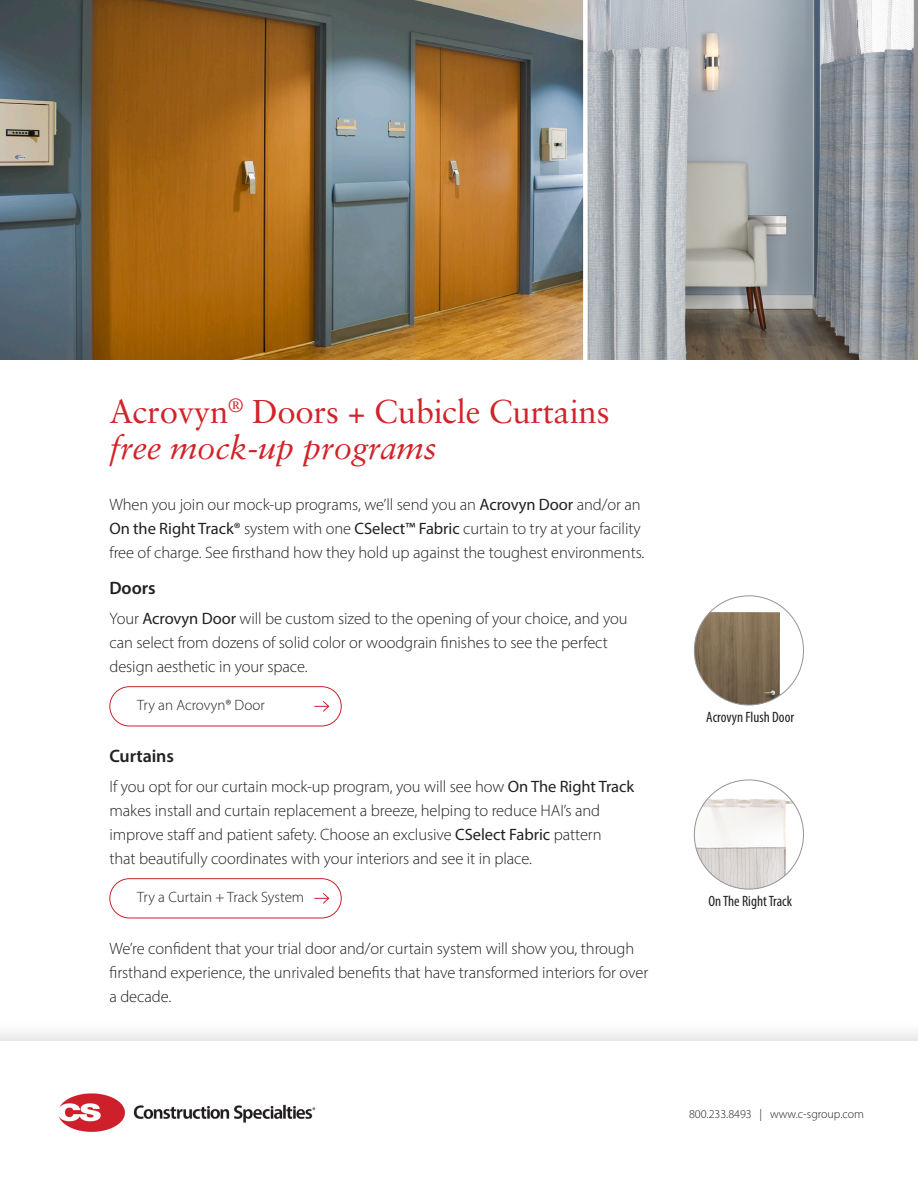
<style>
.page{position:relative;width:918px;height:1188px;background:#fff}
.page>*{position:absolute;margin:0;border:0;box-sizing:border-box;transform-origin:0 0}
.t1{font:33px "Sabon LT Pro";letter-spacing:-.01em;color:#d1232a}
.t2{font:italic 33px "Sabon LT Pro";letter-spacing:-.01em;color:#d1232a}
.t3{font:600 18px "Myriad Pro";letter-spacing:-.005em;color:#231f20}
.t4{font:300 16.5px/24px "Myriad Pro";letter-spacing:-.005em;color:#231f20}
.Paragraph_2_Style{font:300 15px "Myriad Pro";color:#231f20}
.t5{font:condensed 15px "Myriad Pro";color:#231f20}
.t6{font:300 12px "Myriad Pro";color:#231f20}
.s1{font-weight:400}
</style>
<div class="page">
<div style="left:0;top:1019px;width:918px;height:169px;background:#231f20;opacity:.25"></div>
<div style="left:0;top:1042px;width:918px;height:146px;background:#fff"></div>
<img style="left:58px;top:1093px;width:258px;height:39px">
<img style="left:0;top:0;width:583px;height:359px">
<img style="left:588px;top:0;width:330px;height:359px">
<div style="left:109px;top:686px;width:233px;height:40px;border:1px solid #cd202c;border-radius:20px"></div>
<svg style="left:315px;top:701px;width:15px;height:11px"></svg>
<div style="left:109px;top:878px;width:233px;height:40px;border:1px solid #cd202c;border-radius:20px"></div>
<svg style="left:315px;top:893px;width:15px;height:11px"></svg>
<img style="left:694px;top:780px;width:110px;height:109px;border-radius:55px">
<img style="left:694px;top:600px;width:110px;height:105px">
<p class="t1" style="left:109px;top:391px;width:502px">Acrovyn<sup>®</sup> Doors + Cubicle Curtains</p>
<p class="t2" style="left:109px;top:427px;width:329px">free mock-up programs</p>
<p class="t4" style="left:109px;top:493px;width:537px">When you join our mock-up programs, we’ll send you an <span class="s1">Acrovyn Door</span> and/or an<br><span class="s1">On the Right Track®</span> system with one <span class="s1">CSelect™ Fabric</span> curtain to try at your facility free of charge. See firsthand how they hold up against the toughest environments.</p>
<p class="t3" style="left:109px;top:577px;width:48px">Doors</p>
<p class="t4" style="left:109px;top:607px;width:520px">Your <span class="s1">Acrovyn Door</span> will be custom sized to the opening of your choice, and you can select from dozens of solid color or woodgrain finishes to see the perfect design aesthetic in your space.</p>
<p class="Paragraph_2_Style" style="left:137px;top:696px;width:129px">Try an Acrovyn® Door</p>
<p class="t3" style="left:109px;top:745px;width:66px">Curtains</p>
<p class="t4" style="left:109px;top:775px;width:526px">If you opt for our curtain mock-up program, you will see how <span class="s1">On The Right Track </span>makes install and curtain replacement a breeze, helping to reduce HAI’s and improve staff and patient safety. Choose an exclusive <span class="s1">CSelect Fabric</span> pattern<br>that beautifully coordinates with your interiors and see it in place.</p>
<p class="Paragraph_2_Style" style="left:137px;top:888px;width:169px">Try a Curtain + Track System</p>
<p class="t4" style="left:109px;top:937px;width:540px">We’re confident that your trial door and/or curtain system will show you, through firsthand experience, the unrivaled benefits that have transformed interiors for over a decade.</p>
<p class="t5" style="left:706px;top:708px;width:89px">Acrovyn Flush Door</p>
<p class="t5" style="left:708px;top:892px;width:85px">On The Right Track</p>
<p class="t6" style="left:689px;top:1107px;width:176px">800.233.8493 | www.c-sgroup.com</p>
</div>
